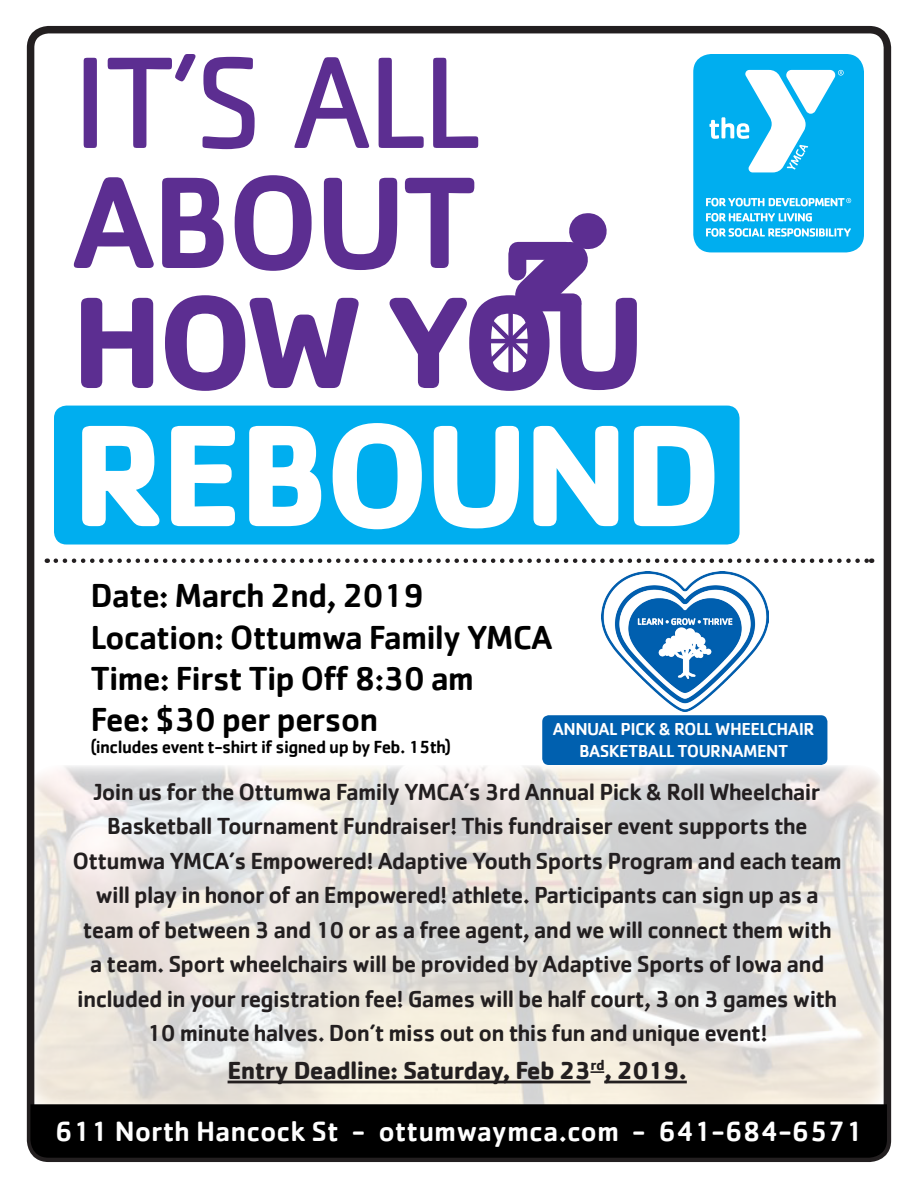
<style>
.page{position:relative;width:918px;height:1188px;background:#fff}
.page>*{position:absolute;margin:0;border:0;box-sizing:border-box;transform-origin:0 0}
.t1{font:700 150px "Cachet";letter-spacing:-.04em;color:#fff}
.t2{font:135px "Cachet";color:#5c2e91}
.t3{font:700 135px "Cachet";letter-spacing:-.045em;color:#5c2e91}
.t4{font:500 135px "Cachet";letter-spacing:-.04em;color:#5c2e91}
.t5{font:500 34.35px "Cachet";letter-spacing:-.03em;color:#000}
.t6{font:500 28.8px "Cachet";color:#fff}
.t7{font:700 25.5px "Cachet";letter-spacing:-.03em;color:#231f20}
.t8{font:500 24px/34.5px "Cachet";letter-spacing:-.03em;color:#231f20;text-align:center}
.t9{font:500 18.15px "Cachet";letter-spacing:-.03em;color:#000}
.t10{font:500 17.85px "Cachet";letter-spacing:-.03em;color:#fff}
</style>
<div class="page">
<div style="left:693px;top:54px;width:171px;height:198px;background:#00aeef;border-radius:18px"></div>
<svg style="left:709px;top:70px;width:135px;height:102px"></svg>
<svg style="left:706px;top:213px;width:106px;height:9px"></svg>
<svg style="left:706px;top:228px;width:145px;height:9px"></svg>
<svg style="left:706px;top:198px;width:145px;height:8px"></svg>
<div style="left:542px;top:715px;width:285px;height:50px;background:#0060af;border-radius:7px"></div>
<img style="left:36px;top:766px;width:846px;height:338px">
<hr style="left:228px;top:1081px;width:362px;height:2px;background:#231f20">
<svg style="left:590px;top:1071px;width:14px;height:2px"></svg>
<hr style="left:604px;top:1081px;width:83px;height:2px;background:#231f20">
<div style="left:27px;top:26px;width:864px;height:1136px;border:8px solid #231f20;border-radius:18px"></div>
<div style="left:30px;top:1104px;width:857px;height:54px;background:#000"></div>
<img style="left:602px;top:572px;width:166px;height:139px">
<div style="left:54px;top:406px;width:686px;height:139px;background:#00aeef;border-radius:13px"></div>
<hr style="left:479px;top:339px;width:64px;height:4px;background:#5c2e91">
<svg style="left:482px;top:213px;width:125px;height:153px"></svg>
<div style="left:508px;top:309px;width:5px;height:64px;background:#5c2e91"></div>
<svg style="left:56px;top:558px;width:816px;height:5px"></svg>
<p class="t2" style="left:71px;top:24px;width:412px">IT’S ALL</p>
<p class="t4" style="left:71px;top:140px;width:408px">ABOUT</p>
<p class="t3" style="left:71px;top:255px;width:576px">HOW YOU</p>
<p class="t1" style="left:71px;top:379px;width:653px">REBOUND</p>
<p class="t5" style="left:91px;top:575px;width:335px">Date: March 2nd, 2019</p>
<p class="t5" style="left:91px;top:616px;width:464px">Location: Ottumwa Family YMCA</p>
<p class="t5" style="left:91px;top:657px;width:385px">Time: First Tip Off 8:30 am</p>
<p class="t5" style="left:91px;top:698px;width:289px">Fee: $30 per person</p>
<p class="t9" style="left:91px;top:735px;width:362px">(includes event t-shirt if signed up by Feb. 15th)</p>
<p class="t8" style="left:94px;top:774px;width:728px">Join us for the Ottumwa Family YMCA’s 3rd Annual Pick &amp; Roll Wheelchair<br>Basketball Tournament Fundraiser! This fundraiser event supports the</p>
<p class="t8" style="left:73px;top:843px;width:771px">Ottumwa YMCA’s Empowered! Adaptive Youth Sports Program and each team will play in honor of an Empowered! athlete. Participants can sign up as a team of between 3 and 10 or as a free agent, and we will connect them with<br>a team. Sport wheelchairs will be provided by Adaptive Sports of Iowa and included in your registration fee! Games will be half court, 3 on 3 games with 10 minute halves. Don’t miss out on this fun and unique event!</p>
<p class="t7" style="left:228px;top:1054px;width:461px">Entry Deadline: Saturday, Feb 23<sup>rd</sup>, 2019.</p>
<p class="t6" style="left:55px;top:1114px;width:810px">611 North Hancock St - ottumwaymca.com - 641-684-6571</p>
<p class="t10" style="left:553px;top:718px;width:263px">ANNUAL PICK &amp; ROLL WHEELCHAIR</p>
<p class="t10" style="left:579px;top:740px;width:211px">BASKETBALL TOURNAMENT</p>
</div>
